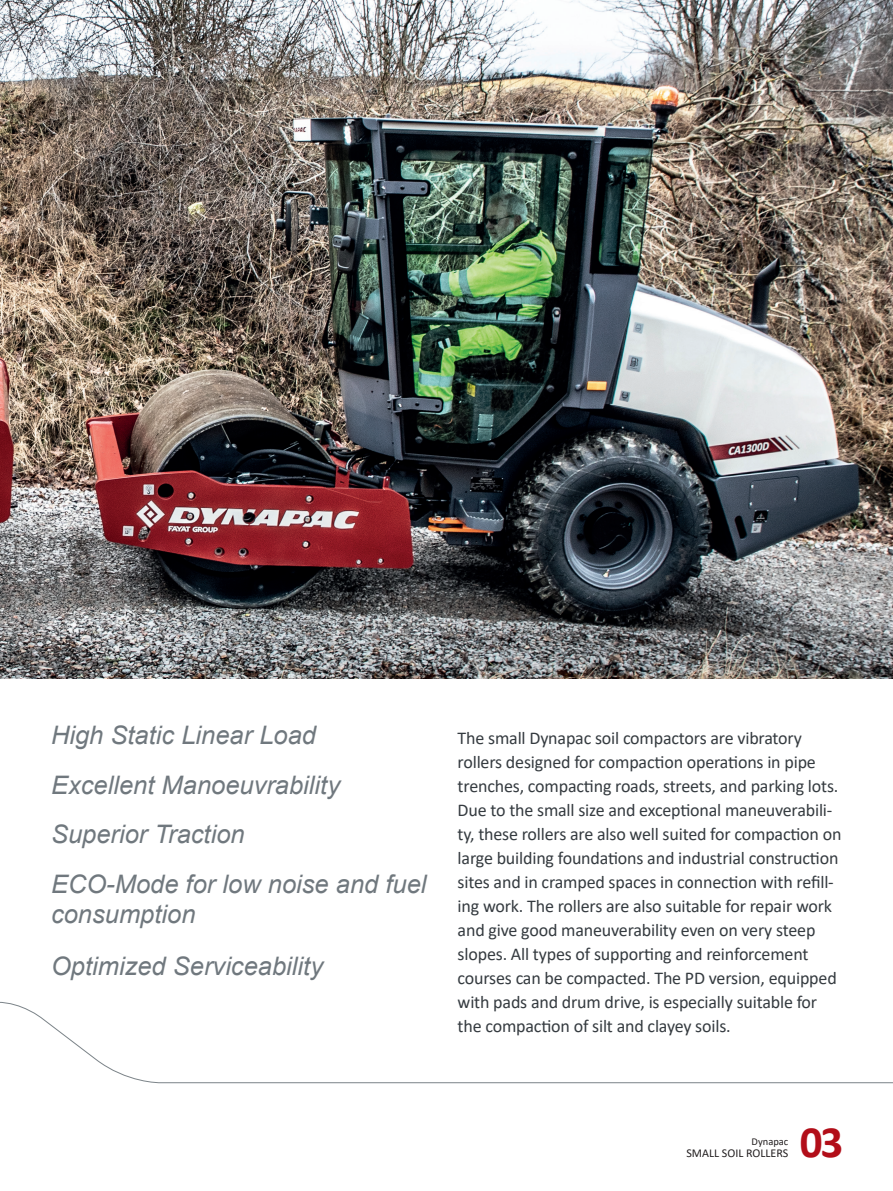
<style>
.page{position:relative;width:893px;height:1191px;background:#fff}
.page>*{position:absolute;margin:0;border:0;box-sizing:border-box;transform-origin:0 0}
.t1{font:700 45px "Calibri";color:#b20e19}
.t2{font:italic 25.5px/49.5px "Arial";color:#70787e}
.t3{font:18px/24px "Calibri";letter-spacing:-.01em;color:#353b40}
.t4{font:12px "Calibri";color:#231f20}
.t5{font:10.5px "Calibri";color:#231f20}
</style>
<div class="page">
<img style="left:0;top:0;width:893px;height:678px">
<svg style="left:0;top:1001px;width:893px;height:82px"></svg>
<h2 class="t2" style="left:51px;top:711px;width:377px">High Static Linear Load<br>Excellent Manoeuvrability<br>Superior Traction<br>ECO-Mode for low noise and fuel</h2>
<h2 class="t2" style="left:51px;top:888px;width:274px;line-height:52.5px">consumption<br>Optimized Serviceability</h2>
<p class="t3" style="left:458px;top:726px;width:385px">The small Dynapac soil compactors are vibratory rollers designed for compaction operations in pipe trenches, compacting roads, streets, and parking lots.<br>Due to the small size and exceptional maneuverabili&shy;ty, these rollers are also well suited for compaction on large building foundations and industrial construction sites and in cramped spaces in connection with refill&shy;ing work. The rollers are also suitable for repair work and give good maneuverability even on very steep slopes. All types of supporting and reinforcement courses can be compacted. The PD version, equipped with pads and drum drive, is especially suitable for the compaction of silt and clayey soils.</p>
<p class="t5" style="left:752px;top:1134px;width:38px">Dynapac</p>
<p class="t4" style="left:686px;top:1144px;width:103px">SMALL SOIL ROLLERS</p>
<h1 class="t1" style="left:800px;top:1110px;width:45px">03</h1>
</div>
